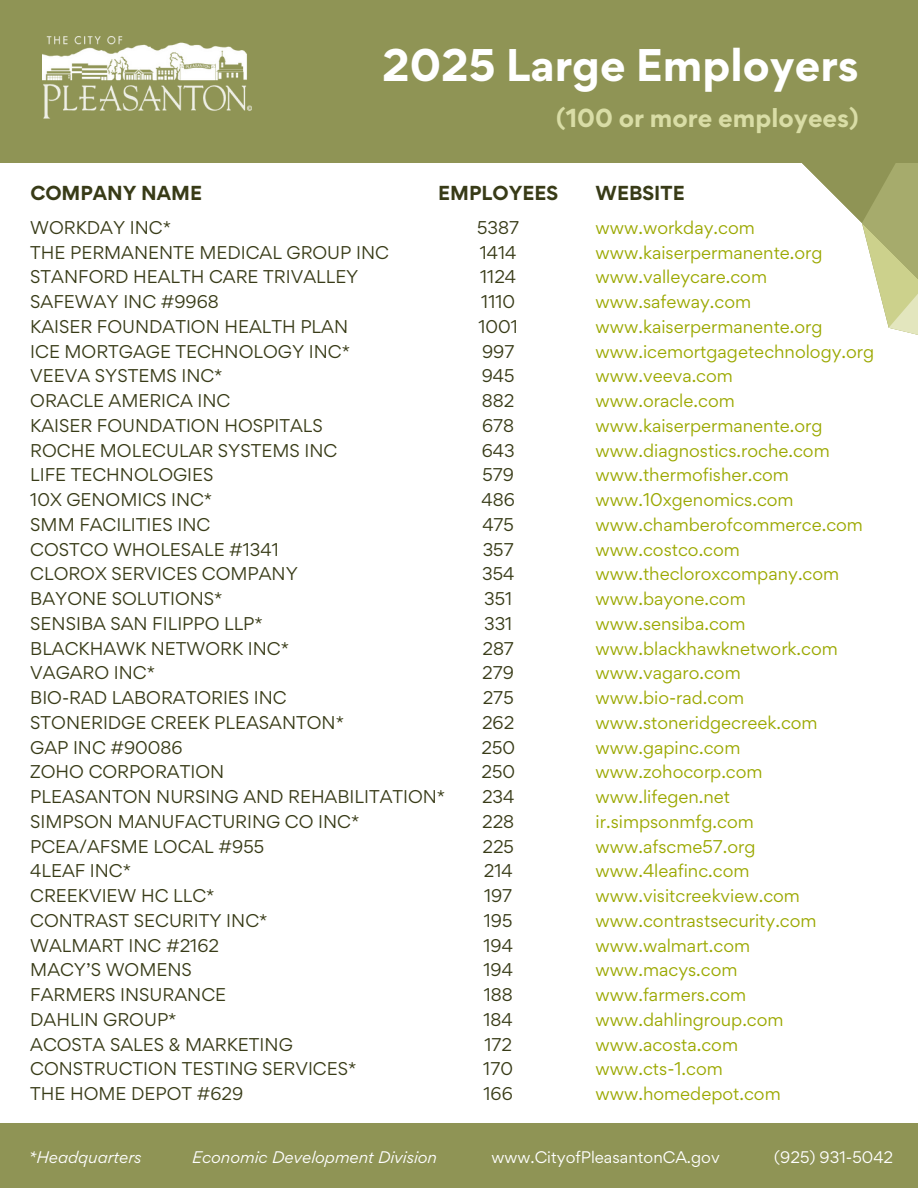
<style>
.page{position:relative;width:918px;height:1188px;background:#fff}
.page>*{position:absolute;margin:0;border:0;box-sizing:border-box;transform-origin:0 0}
.t1{font:700 40.8px "Gordita";color:#fff}
.t2{font:700 23.25px "Gordita";color:#d9dda6}
.t3{font:700 18px "Gordita";color:#383b17}
.t4{font:16.5px/24.8px "Gordita";color:#383b17}
.t5{font:16.5px/24.8px "Gordita";color:#9ba800}
.t6{font:italic 15px "Gordita";color:#fff}
.t7{font:15px "Gordita";color:#fff}
</style>
<div class="page">
<div style="left:0;top:1124px;width:918px;height:64px;background:#8f9455"></div>
<svg style="left:802px;top:163px;width:116px;height:172px"></svg>
<div style="left:0;top:0;width:918px;height:163px;background:#8f9455"></div>
<img style="left:43px;top:36px;width:209px;height:83px">
<p class="t1" style="left:382px;top:38px;width:478px">2025 Large Employers</p>
<h3 class="t2" style="left:556px;top:103px;width:304px">(100 or more employees)</h3>
<h3 class="t3" style="left:30px;top:181px;width:173px">COMPANY NAME</h3>
<h3 class="t3" style="left:438px;top:181px;width:121px">EMPLOYEES</h3>
<h4 class="t3" style="left:596px;top:181px;width:91px">WEBSITE</h4>
<h5 class="t4" style="left:30px;top:215px;width:417px">WORKDAY INC*<br>THE PERMANENTE MEDICAL GROUP INC<br>STANFORD HEALTH CARE TRIVALLEY<br>SAFEWAY INC #9968<br>KAISER FOUNDATION HEALTH PLAN<br>ICE MORTGAGE TECHNOLOGY INC*<br>VEEVA SYSTEMS INC*<br>ORACLE AMERICA INC<br>KAISER FOUNDATION HOSPITALS<br>ROCHE MOLECULAR SYSTEMS INC<br>LIFE TECHNOLOGIES<br>10X GENOMICS INC*<br>SMM FACILITIES INC<br>COSTCO WHOLESALE #1341<br>CLOROX SERVICES COMPANY<br>BAYONE SOLUTIONS*<br>SENSIBA SAN FILIPPO LLP*<br>BLACKHAWK NETWORK INC*<br>VAGARO INC*<br>BIO-RAD LABORATORIES INC<br>STONERIDGE CREEK PLEASANTON*<br>GAP INC #90086<br>ZOHO CORPORATION<br>PLEASANTON NURSING AND REHABILITATION*<br>SIMPSON MANUFACTURING CO INC*<br>PCEA/AFSME LOCAL #955<br>4LEAF INC*<br>CREEKVIEW HC LLC*<br>CONTRAST SECURITY INC*<br>WALMART INC #2162<br>MACY’S WOMENS<br>FARMERS INSURANCE<br>DAHLIN GROUP*<br>ACOSTA SALES &amp; MARKETING<br>CONSTRUCTION TESTING SERVICES*<br>THE HOME DEPOT #629</h5>
<h5 class="t4" style="left:477px;top:215px;width:44px;text-align:center">5387<br>1414<br>1124<br>1110<br>1001<br>997<br>945<br>882<br>678<br>643<br>579<br>486<br>475<br>357<br>354<br>351<br>331<br>287<br>279<br>275<br>262<br>250<br>250<br>234<br>228<br>225<br>214<br>197<br>195<br>194<br>194<br>188<br>184<br>172<br>170<br>166</h5>
<p class="t5" style="left:596px;top:215px;width:280px">www.workday.com www.kaiserpermanente.org www.valleycare.com www.safeway.com www.kaiserpermanente.org www.icemortgagetechnology.org www.veeva.com www.oracle.com www.kaiserpermanente.org www.diagnostics.roche.com www.thermofisher.com www.10xgenomics.com www.chamberofcommerce.com www.costco.com www.thecloroxcompany.com www.bayone.com www.sensiba.com www.blackhawknetwork.com www.vagaro.com www.bio-rad.com www.stoneridgecreek.com www.gapinc.com www.zohocorp.com www.lifegen.net ir.simpsonmfg.com www.afscme57.org www.4leafinc.com www.visitcreekview.com www.contrastsecurity.com www.walmart.com www.macys.com www.farmers.com www.dahlingroup.com www.acosta.com<br>www.cts-1.com www.homedepot.com</p>
<p class="t6" style="left:29px;top:1147px;width:114px">*Headquarters</p>
<h2 class="t6" style="left:192px;top:1147px;width:246px">Economic Development Division</h2>
<p class="t7" style="left:492px;top:1147px;width:230px">www.CityofPleasantonCA.gov</p>
<h1 class="t7" style="left:774px;top:1147px;width:120px">(925) 931-5042</h1>
</div>
